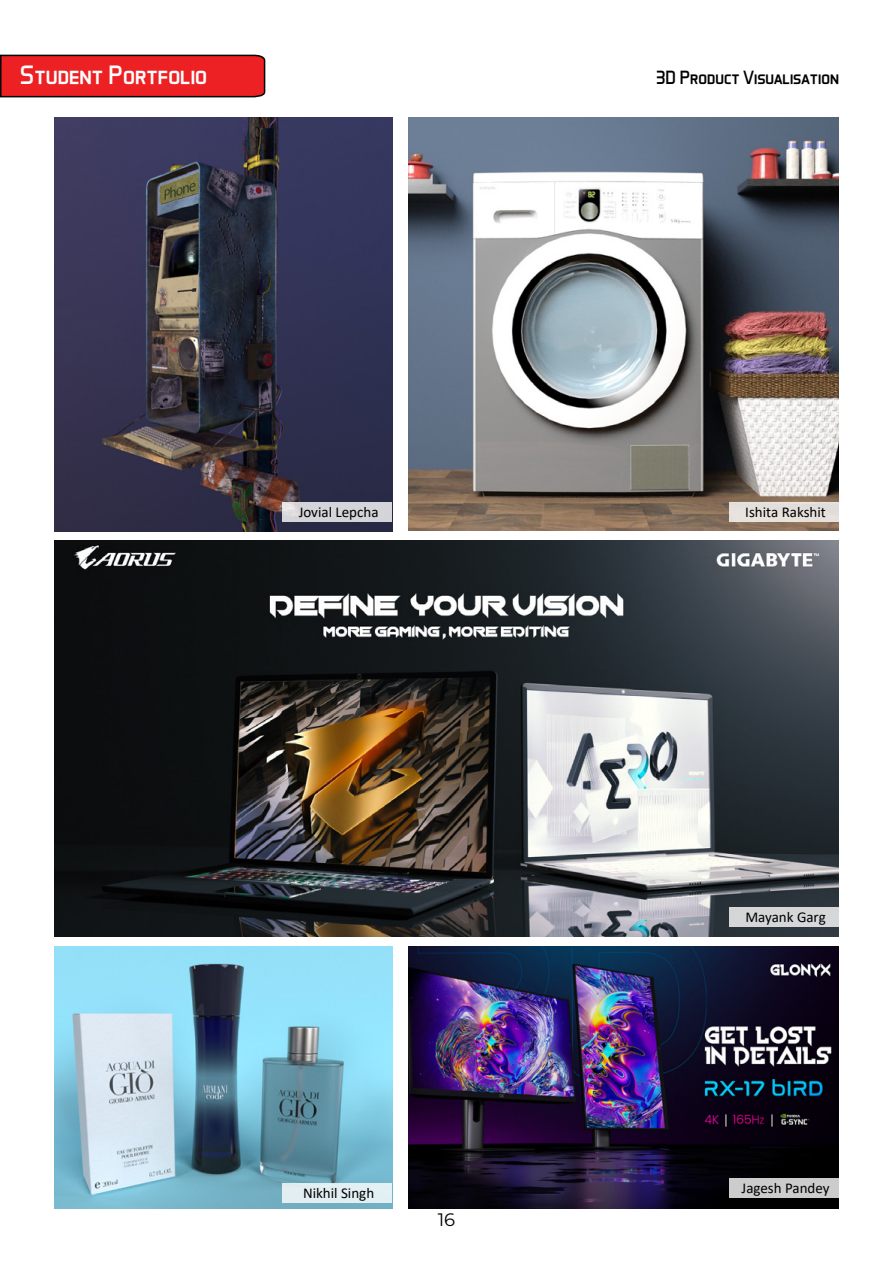
<style>
.page{position:relative;width:893px;height:1263px;background:#fff}
.page>*{position:absolute;margin:0;border:0;box-sizing:border-box;transform-origin:0 0}
.t1{font:27px "Aero Matics Display";color:#fff}
.t2{font:19.5px "Aero Matics Display";color:#000}
.t3{font:18px "Montserrat";color:#000}
.t4{font:15px "Calibri";color:#000}
</style>
<div class="page">
<img style="left:54px;top:117px;width:338px;height:414px">
<img style="left:408px;top:947px;width:431px;height:262px">
<img style="left:54px;top:947px;width:338px;height:262px">
<svg style="left:0;top:54px;width:266px;height:44px;background:#da2527"></svg>
<img style="left:408px;top:117px;width:431px;height:413px">
<img style="left:54px;top:540px;width:785px;height:396px">
<div style="left:730px;top:1178px;width:109px;height:20px;background:#ccc"></div>
<div style="left:730px;top:502px;width:109px;height:20px;background:#e5e0dc"></div>
<div style="left:730px;top:907px;width:109px;height:20px;background:#d4d6d8"></div>
<div style="left:283px;top:1183px;width:109px;height:19px;background:#e2eff2"></div>
<div style="left:283px;top:502px;width:109px;height:20px;background:#d4d4d9"></div>
<h1 class="t1" style="left:20px;top:59px;width:189px">Student Portfolio</h1>
<h2 class="t2" style="left:656px;top:66px;width:184px">3D Product Visualisation</h2>
<p class="t4" style="left:299px;top:502px;width:81px">Jovial Lepcha</p>
<p class="t4" style="left:303px;top:1182px;width:73px">Nikhil Singh</p>
<p class="t3" style="left:438px;top:1208px;width:19px">16</p>
<p class="t4" style="left:745px;top:502px;width:82px">Ishita Rakshit</p>
<p class="t4" style="left:745px;top:907px;width:82px">Mayank Garg</p>
<p class="t4" style="left:742px;top:1178px;width:90px">Jagesh Pandey</p>
</div>
